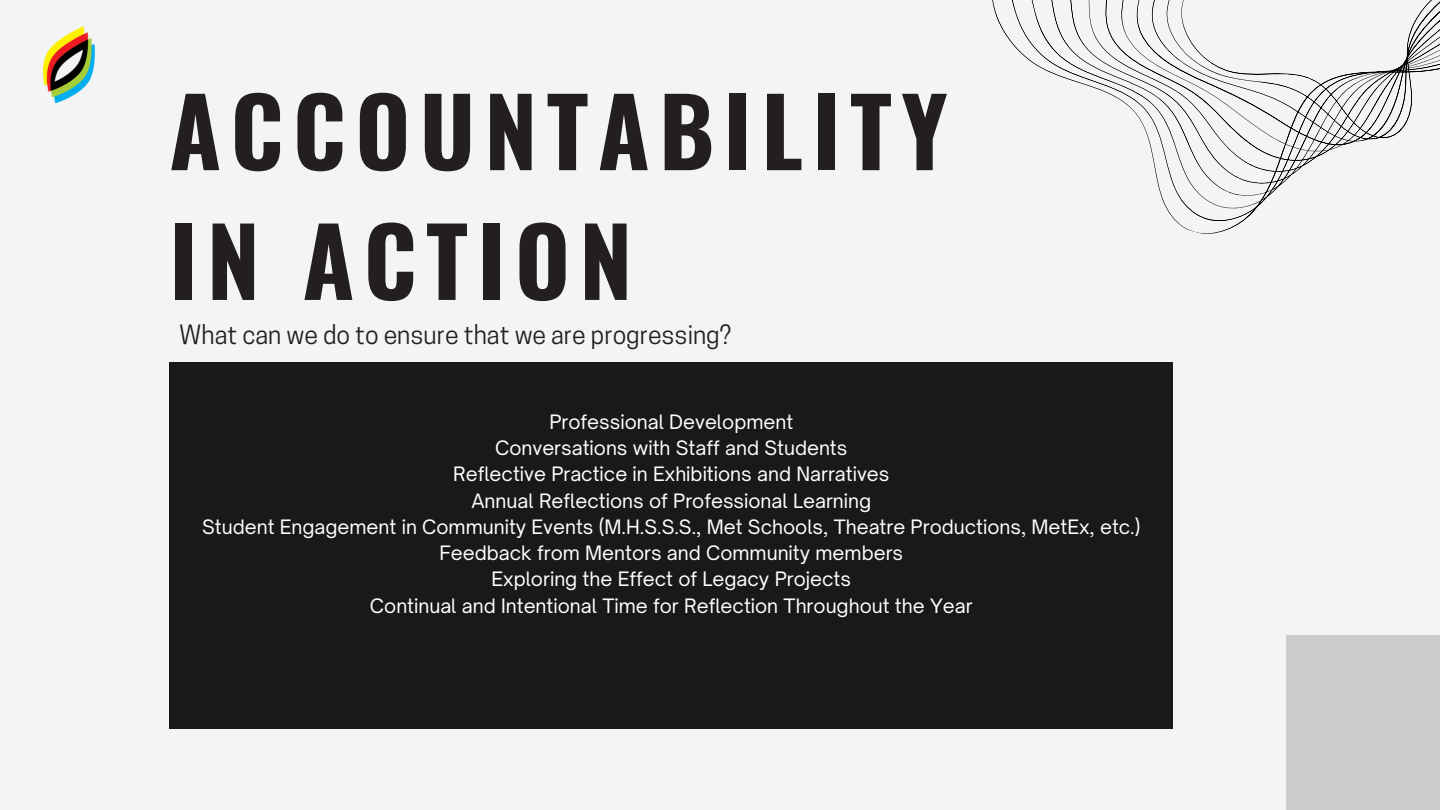
<style>
.page{position:relative;width:1440px;height:810px;background:#f2f4f5}
.page>*{position:absolute;margin:0;border:0;box-sizing:border-box;transform-origin:0 0}
.t1{font:700 94.3px/129.8px "Oswald";letter-spacing:.1em;color:#231f20}
.t2{font:25px "Cooper Hewitt";color:#231f20}
.t3{font:19px "Open Sauce One";color:#fff}
</style>
<div class="page">
<svg style="left:992px;top:0;width:448px;height:234px"></svg>
<div style="left:1286px;top:635px;width:154px;height:175px;background:#ccc"></div>
<div style="left:169px;top:362px;width:1004px;height:367px;background:#191919"></div>
<img style="left:42px;top:27px;width:54px;height:77px">
<p class="t1" style="left:169px;top:63px;width:780px">ACCOUNTABILITY<br>IN ACTION</p>
<p class="t2" style="left:179px;top:325px;width:553px">What can we do to ensure that we are progressing?</p>
<p class="t3" style="left:549px;top:410px;width:245px">Professional Development</p>
<p class="t3" style="left:495px;top:436px;width:354px">Conversations with Staff and Students</p>
<h1 class="t3" style="left:453px;top:462px;width:438px">Reflective Practice in Exhibitions and Narratives</h1>
<p class="t3" style="left:471px;top:489px;width:401px">Annual Reflections of Professional Learning</p>
<p class="t3" style="left:202px;top:515px;width:940px">Student Engagement in Community Events (M.H.S.S.S., Met Schools, Theatre Productions, MetEx, etc.)</p>
<p class="t3" style="left:439px;top:541px;width:465px">Feedback from Mentors and Community members</p>
<p class="t3" style="left:492px;top:567px;width:361px">Exploring the Effect of Legacy Projects</p>
<p class="t3" style="left:370px;top:594px;width:604px">Continual and Intentional Time for Reflection Throughout the Year</p>
</div>
